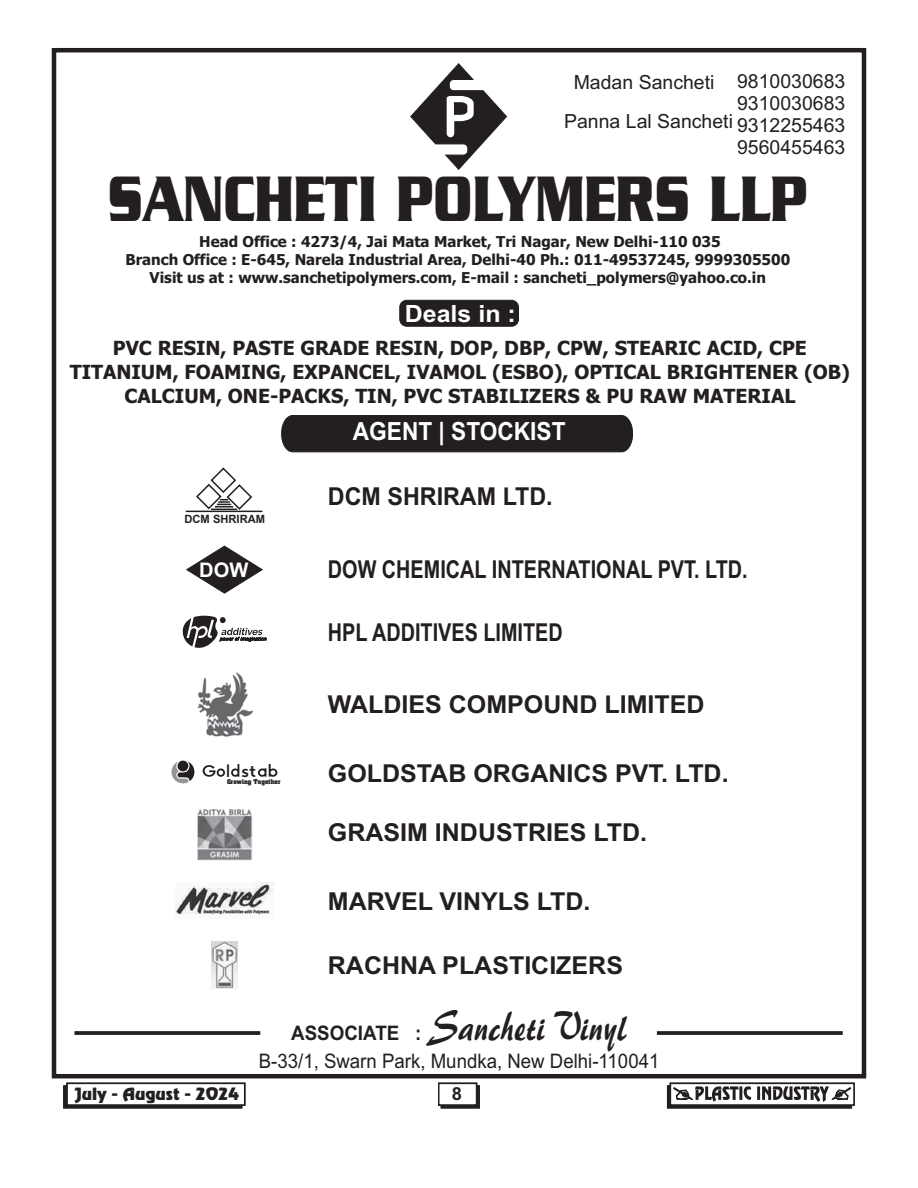
<style>
.page{position:relative;width:918px;height:1188px;background:#fff}
.page>*{position:absolute;margin:0;border:0;box-sizing:border-box;transform-origin:0 0}
.t1{font:69.15px "Babylon 5";color:#231f20;scale:.72 1}
.t2{font:39.75px "Brush 445 BT";color:#231f20;scale:.79 1}
.t3{font:700 25.05px "Arial";color:#fff;scale:.91 1}
.t4{font:700 24.75px "Arial";color:#231f20}
.t5{font:700 24.75px "Arial";color:#231f20;scale:.8 1}
.t6{font:700 24.75px "Arial";color:#231f20;scale:.94 1}
.t7{font:700 23.7px "Arial";color:#fff;scale:1.05 1}
.t8{font:700 20.1px "Arial";color:#fff}
.t9{font:19.95px "Arial";color:#231f20;scale:.93 1}
.t10{font:700 19.95px "Arial";color:#231f20;scale:.94 1}
.t11{font:700 19.5px/23.5px "Tahoma";color:#231f20;text-align:center}
.t12{font:19.5px/21.8px "Arial";color:#231f20;text-align:center}
.t13{font:500 18.9px "Horatio D";color:#231f20}
.t14{font:100 18.45px "Revue";color:#231f20;scale:1.08 1}
.t15{font:700 17.85px "Arial";color:#231f20}
.t16{font:700 15px/18.1px "Tahoma";color:#231f20;text-align:center}
.t17{font:700 11.4px "Arial";color:#231f20}
.t18{font:5.7px "Aardvark";color:#231f20}
</style>
<div class="page">
<div style="left:667px;top:1085px;width:185px;height:23px;background:#231f20"></div>
<div style="left:670px;top:1083px;width:185px;height:23px;background:#fff;border:2px solid #231f20"></div>
<svg style="left:673px;top:1086px;width:178px;height:16px"></svg>
<div style="left:63px;top:1085px;width:179px;height:23px;background:#231f20"></div>
<div style="left:66px;top:1083px;width:179px;height:23px;background:#fff;border:2px solid #231f20"></div>
<div style="left:441px;top:1085px;width:39px;height:23px;background:#231f20"></div>
<div style="left:438px;top:1083px;width:39px;height:23px;background:#fff;border:2px solid #231f20"></div>
<div style="left:52px;top:48px;width:814px;height:1030px;border:4px solid #231f20"></div>
<svg style="left:410px;top:63px;width:97px;height:107px"></svg>
<div style="left:400px;top:300px;width:119px;height:26px;background:#231f20;border:1px solid #231f20;border-radius:7px"></div>
<div style="left:281px;top:415px;width:352px;height:37px;background:#231f20"></div>
<svg style="left:74px;top:1031px;width:186px;height:4px"></svg>
<svg style="left:657px;top:1031px;width:186px;height:4px"></svg>
<svg style="left:186px;top:546px;width:77px;height:48px"></svg>
<hr style="left:186px;top:511px;width:76px;height:1px;background:#231f20">
<svg style="left:195px;top:467px;width:58px;height:44px"></svg>
<svg style="left:182px;top:615px;width:85px;height:33px"></svg>
<img style="left:197px;top:672px;width:56px;height:65px">
<img style="left:197px;top:809px;width:55px;height:51px">
<img style="left:212px;top:941px;width:25px;height:48px">
<svg style="left:231px;top:764px;width:8px;height:13px"></svg>
<svg style="left:258px;top:764px;width:19px;height:13px"></svg>
<svg style="left:203px;top:765px;width:22px;height:12px"></svg>
<div style="left:178px;top:761px;width:10px;height:10px;background:#231f20;border-radius:5px"></div>
<svg style="left:172px;top:762px;width:23px;height:22px"></svg>
<img style="left:175px;top:883px;width:99px;height:32px">
<h3 class="t12" style="left:564px;top:65px;width:170px;line-height:38.8px">Madan Sancheti<br>Panna Lal Sancheti</h3>
<h3 class="t12" style="left:737px;top:72px;width:110px;text-align:justify">9810030683<br>9310030683<br>9312255463<br>9560455463</h3>
<h1 class="t1" style="left:108px;top:176px;width:973px">SANCHETI POLYMERS LLP</h1>
<p class="t16" style="left:125px;top:234px;width:666px">Head Office : 4273/4, Jai Mata Market, Tri Nagar, New Delhi-110 035<br>Branch Office : E-645, Narela Industrial Area, Delhi-40 Ph.: 011-49537245, 9999305500<br>Visit us at : www.sanchetipolymers.com, E-mail : sancheti_polymers@yahoo.co.in</p>
<h3 class="t7" style="left:405px;top:304px;width:107px">Deals in :</h3>
<h3 class="t11" style="left:70px;top:338px;width:782px">PVC RESIN, PASTE GRADE RESIN, DOP, DBP, CPW, STEARIC ACID, CPE<br>TITANIUM, FOAMING, EXPANCEL, IVAMOL (ESBO), OPTICAL BRIGHTENER (OB)<br>CALCIUM, ONE-PACKS, TIN, PVC STABILIZERS &amp; PU RAW MATERIAL</h3>
<h3 class="t3" style="left:353px;top:422px;width:235px">AGENT | STOCKIST</h3>
<p class="t17" style="left:184px;top:515px;width:82px">DCM SHRIRAM</p>
<h3 class="t8" style="left:199px;top:562px;width:51px">DOW</h3>
<p class="t13" style="left:226px;top:763px;width:31px">l st</p>
<p class="t18" style="left:227px;top:777px;width:55px">Growing Together</p>
<h3 class="t6" style="left:328px;top:487px;width:241px">DCM SHRIRAM LTD.</h3>
<h3 class="t5" style="left:328px;top:560px;width:526px">DOW CHEMICAL INTERNATIONAL PVT. LTD.</h3>
<h3 class="t5" style="left:328px;top:623px;width:295px">HPL ADDITIVES LIMITED</h3>
<h3 class="t4" style="left:328px;top:695px;width:378px">WALDIES COMPOUND LIMITED</h3>
<h3 class="t4" style="left:328px;top:764px;width:402px">GOLDSTAB ORGANICS PVT. LTD.</h3>
<h3 class="t4" style="left:328px;top:823px;width:321px">GRASIM INDUSTRIES LTD.</h3>
<h3 class="t4" style="left:328px;top:892px;width:264px">MARVEL VINYLS LTD.</h3>
<h3 class="t4" style="left:328px;top:956px;width:297px">RACHNA PLASTICIZERS</h3>
<h2 class="t2" style="left:433px;top:1009px;width:249px">Sancheti Vinyl</h2>
<h3 class="t10" style="left:291px;top:1026px;width:140px">ASSOCIATE :</h3>
<h3 class="t9" style="left:259px;top:1053px;width:432px">B-33/1, Swarn Park, Mundka, New Delhi-110041</h3>
<p class="t14" style="left:75px;top:1087px;width:154px">July - August - 2024</p>
<p class="t15" style="left:452px;top:1087px;width:12px">8</p>
</div>
